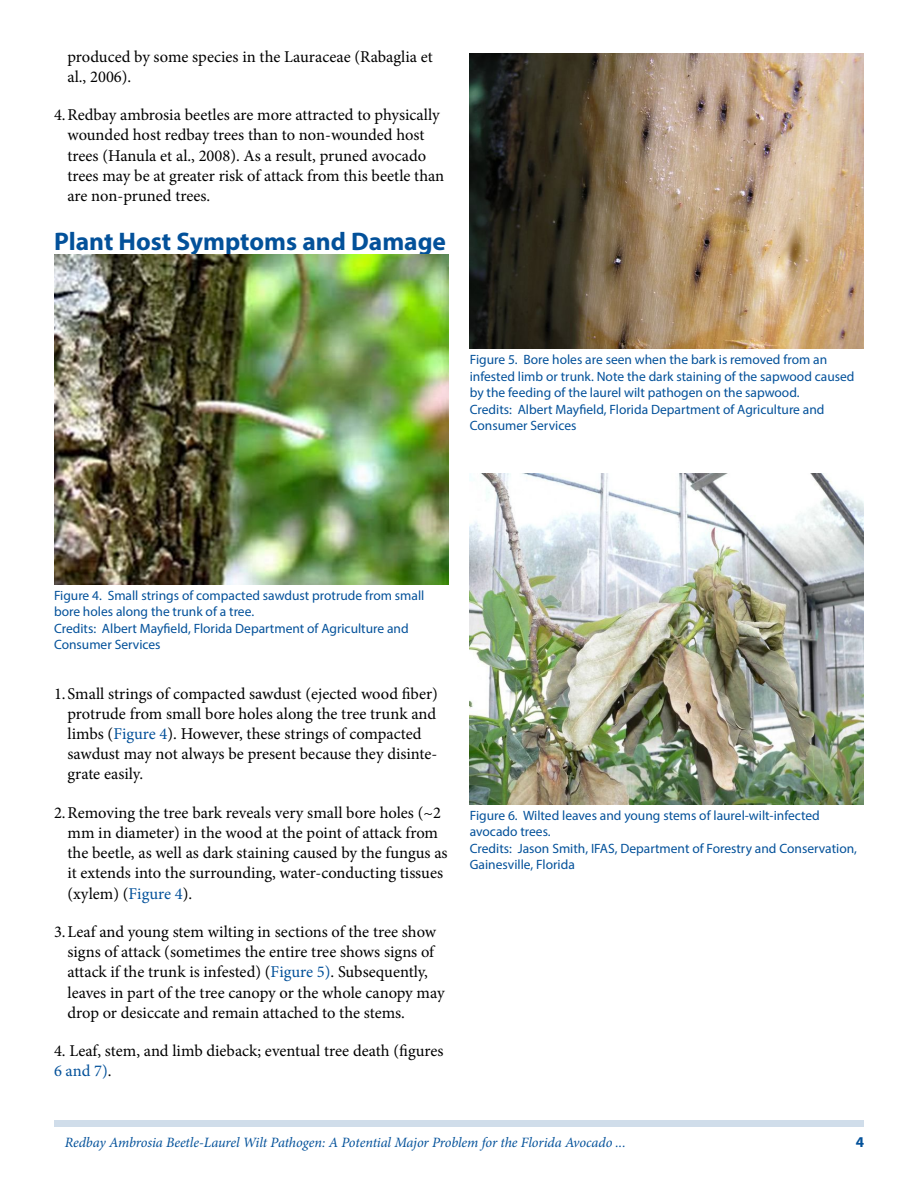
<style>
.page{position:relative;width:918px;height:1188px;background:#fff}
.page>*{position:absolute;margin:0;border:0;box-sizing:border-box;transform-origin:0 0}
.t1{font:700 25.5px "Myriad Pro";color:#03519a}
.t2{font:16.5px/20.2px "Minion Pro";color:#000}
.t3{font:700 15px "Myriad Pro";color:#03519a}
.t4{font:italic 14.25px "Minion Pro";letter-spacing:-.01em;color:#03519a}
.t5{font:13.5px/16.5px "Myriad Pro";color:#03519a}
.s1{color:#03519a}
</style>
<div class="page">
<div style="left:54px;top:1120px;width:810px;height:7px;background:#d0ddea"></div>
<img style="left:470px;top:54px;width:394px;height:295px">
<img style="left:470px;top:473px;width:394px;height:331px">
<img style="left:54px;top:255px;width:394px;height:329px">
<p class="t2" style="left:68px;top:46px;width:367px">produced by some species in the Lauraceae (Rabaglia et al., 2006).</p>
<p class="t2" style="left:68px;top:105px;width:378px;text-indent:-13px">4.Redbay ambrosia beetles are more attracted to physically wounded host redbay trees than to non-wounded host trees (Hanula et al., 2008). As a result, pruned avocado trees may be at greater risk of attack from this beetle than are non-pruned trees.</p>
<h1 class="t1" style="left:54px;top:225px;width:394px">Plant Host Symptoms and Damage</h1>
<p class="t5" style="left:470px;top:351px;width:386px">Figure 5. Bore holes are seen when the bark is removed from an infested limb or trunk. Note the dark staining of the sapwood caused by the feeding of the laurel wilt pathogen on the sapwood.<br>Credits: Albert Mayfield, Florida Department of Agriculture and Consumer Services</p>
<p class="t5" style="left:54px;top:587px;width:372px">Figure 4. Small strings of compacted sawdust protrude from small bore holes along the trunk of a tree.<br>Credits: Albert Mayfield, Florida Department of Agriculture and Consumer Services</p>
<p class="t2" style="left:67px;top:683px;width:372px;text-indent:-13px">1.Small strings of compacted sawdust (ejected wood fiber) protrude from small bore holes along the tree trunk and limbs (<span class="s1">Figure 4</span>). However, these strings of compacted sawdust may not always be present because they disinte&shy;grate easily.</p>
<p class="t2" style="left:67px;top:802px;width:382px;text-indent:-13px">2.Removing the tree bark reveals very small bore holes (~2 mm in diameter) in the wood at the point of attack from the beetle, as well as dark staining caused by the fungus as it extends into the surrounding, water-conducting tissues (xylem) (<span class="s1">Figure 4</span>).</p>
<p class="t2" style="left:67px;top:922px;width:379px;text-indent:-13px">3.Leaf and young stem wilting in sections of the tree show signs of attack (sometimes the entire tree shows signs of attack if the trunk is infested) (<span class="s1">Figure 5)</span>. Subsequently, leaves in part of the tree canopy or the whole canopy may drop or desiccate and remain attached to the stems.</p>
<p class="t2" style="left:54px;top:1041px;width:391px">4. Leaf, stem, and limb dieback; eventual tree death (figures<br><span class="s1">6 and 7)</span>.</p>
<p class="t5" style="left:470px;top:807px;width:389px">Figure 6. Wilted leaves and young stems of laurel-wilt-infected avocado trees.<br>Credits: Jason Smith, IFAS, Department of Forestry and Conservation, Gainesville, Florida</p>
<p class="t4" style="left:65px;top:1133px;width:562px">Redbay Ambrosia Beetle-Laurel Wilt Pathogen: A Potential Major Problem for the Florida Avocado ...</p>
<p class="t3" style="left:856px;top:1133px;width:10px">4</p>
</div>
